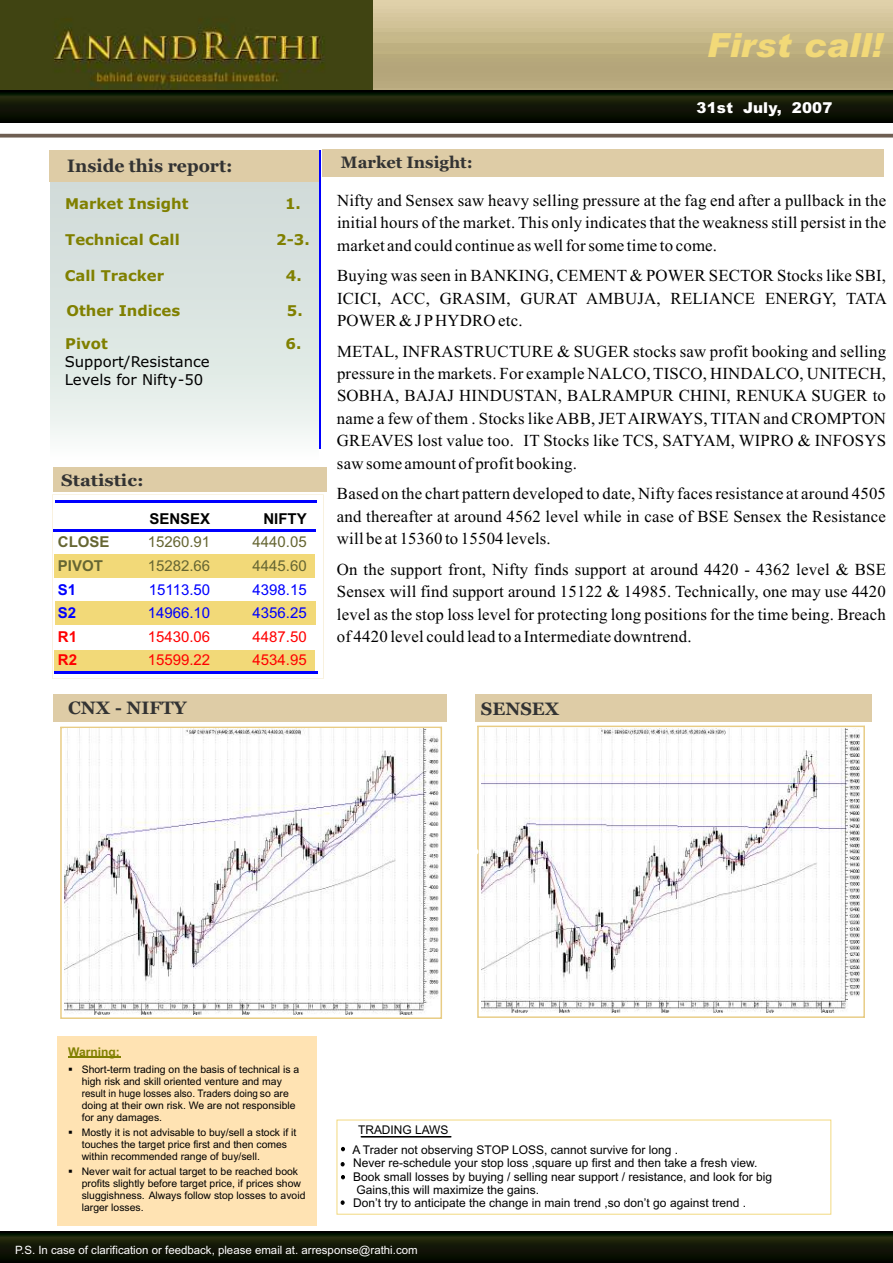
<style>
.page{position:relative;width:893px;height:1263px;background:#fff}
.page>*{position:absolute;margin:0;border:0;box-sizing:border-box;transform-origin:0 0}
.t1{font:italic 900 33.3px "Arial";letter-spacing:.005em;color:#f2d978}
.t2{font:700 17.85px "Georgia";color:#333}
.t3{font:16.8px/22.5px "Times New Roman";letter-spacing:.01em;color:#000;text-align:justify}
.t4{font:700 16.5px "Georgia";color:#333}
.t5{font:700 16.5px "Georgia";color:#333;scale:1.1 1}
.t6{font:15px "Arial";color:#663}
.t7{font:15px "Arial";color:#00f}
.t8{font:15px "Arial";color:#f00}
.t9{font:900 15px "Arial";letter-spacing:.015em;color:#fff}
.t10{font:700 15px "Arial";color:#000}
.t11{font:700 15px "Arial";color:#663}
.t12{font:700 15px "Arial";color:#00f}
.t13{font:700 15px "Arial";color:#f00}
.t14{font:700 14.85px "Verdana";color:#808000}
.t15{font:14.85px/18px "Verdana";color:#000}
.t16{font:12px/13.4px "Arial";color:#000}
.t17{font:700 12px "Arial";color:#808000}
.t18{font:11.4px "Arial";color:#fff}
.t19{font:10.35px/12.1px "Arial";color:#000}
</style>
<div class="page">
<svg style="left:52px;top:495px;width:272px;height:183px"></svg>
<img style="left:0;top:0;width:374px;height:91px">
<div style="left:55px;top:601px;width:260px;height:24px;background:#f2d978"></div>
<div style="left:54px;top:650px;width:261px;height:24px;background:#f2d978"></div>
<div style="left:50px;top:182px;width:269px;height:277px;background:linear-gradient(to bottom,#ccd8d5,#f1f7f4)"></div>
<div style="left:49px;top:150px;width:271px;height:32px;background:#decca6"></div>
<img style="left:374px;top:0;width:519px;height:92px">
<div style="left:55px;top:554px;width:260px;height:24px;background:#f2d978"></div>
<div style="left:322px;top:149px;width:561px;height:28px;background:#decca6"></div>
<div style="left:53px;top:695px;width:394px;height:27px;background:#decca6"></div>
<div style="left:475px;top:694px;width:397px;height:28px;background:#decca6"></div>
<div style="left:53px;top:467px;width:274px;height:25px;background:#decca6"></div>
<svg style="left:0;top:1231px;width:892px;height:32px;background:#0f1405"></svg>
<svg style="left:0;top:134px;width:893px;height:4px;background:#7e7065"></svg>
<svg style="left:60px;top:727px;width:382px;height:292px"></svg>
<svg style="left:477px;top:726px;width:388px;height:292px"></svg>
<div style="left:58px;top:1036px;width:259px;height:190px;background:#ffe3b3"></div>
<hr style="left:319px;top:150px;width:1px;height:299px;background:#00f">
<hr style="left:53px;top:530px;width:176px;height:2px;background:#00f">
<hr style="left:231px;top:530px;width:85px;height:2px;background:#00f">
<hr style="left:54px;top:672px;width:85px;height:2px;background:#00f">
<hr style="left:137px;top:672px;width:180px;height:2px;background:#00f">
<hr style="left:56px;top:500px;width:261px;height:2px;background:#00f">
<hr style="left:68px;top:1057px;width:52px;height:1px;background:#808000">
<svg style="left:337px;top:1120px;width:494px;height:94px"></svg>
<svg style="left:361px;top:1136px;width:90px;height:1px"></svg>
<svg style="left:341px;top:1147px;width:4px;height:4px"></svg>
<svg style="left:341px;top:1162px;width:3px;height:4px"></svg>
<svg style="left:341px;top:1175px;width:4px;height:4px"></svg>
<svg style="left:0;top:91px;width:892px;height:32px;background:#0f1405"></svg>
<img style="left:64px;top:729px;width:374px;height:285px">
<img style="left:481px;top:728px;width:380px;height:285px">
<h1 class="t1" style="left:707px;top:33px;width:177px">First call!</h1>
<p class="t2" style="left:67px;top:158px;width:167px">Inside this report:</p>
<p class="t14" style="left:65px;top:198px;width:125px">Market Insight</p>
<p class="t14" style="left:285px;top:198px;width:17px">1.</p>
<p class="t14" style="left:65px;top:233px;width:116px">Technical Call</p>
<p class="t14" style="left:276px;top:233px;width:35px">2-3.</p>
<p class="t14" style="left:65px;top:269px;width:101px">Call Tracker</p>
<p class="t14" style="left:286px;top:269px;width:17px">4.</p>
<p class="t14" style="left:66px;top:305px;width:115px">Other Indices</p>
<p class="t14" style="left:287px;top:305px;width:17px">5.</p>
<p class="t14" style="left:65px;top:338px;width:44px">Pivot</p>
<p class="t14" style="left:286px;top:338px;width:17px">6.</p>
<p class="t15" style="left:65px;top:354px;width:147px">Support/Resistance<br>Levels for Nifty-50</p>
<p class="t5" style="left:61px;top:474px;width:76px">Statistic:</p>
<p class="t10" style="left:149px;top:513px;width:62px">SENSEX</p>
<p class="t10" style="left:263px;top:513px;width:45px">NIFTY</p>
<p class="t11" style="left:58px;top:536px;width:53px">CLOSE</p>
<p class="t6" style="left:148px;top:536px;width:64px">15260.91</p>
<p class="t6" style="left:253px;top:536px;width:56px">4440.05</p>
<p class="t11" style="left:58px;top:560px;width:47px">PIVOT</p>
<p class="t6" style="left:148px;top:560px;width:64px">15282.66</p>
<p class="t6" style="left:253px;top:560px;width:56px">4445.60</p>
<p class="t12" style="left:58px;top:584px;width:20px">S1</p>
<p class="t7" style="left:149px;top:584px;width:63px">15113.50</p>
<p class="t7" style="left:253px;top:584px;width:56px">4398.15</p>
<p class="t12" style="left:58px;top:607px;width:20px">S2</p>
<p class="t7" style="left:148px;top:607px;width:64px">14966.10</p>
<p class="t7" style="left:253px;top:607px;width:56px">4356.25</p>
<p class="t13" style="left:58px;top:631px;width:21px">R1</p>
<p class="t8" style="left:148px;top:631px;width:64px">15430.06</p>
<p class="t8" style="left:253px;top:631px;width:56px">4487.50</p>
<p class="t13" style="left:58px;top:654px;width:21px">R2</p>
<p class="t8" style="left:148px;top:654px;width:64px">15599.22</p>
<p class="t8" style="left:253px;top:654px;width:56px">4534.95</p>
<p class="t9" style="left:697px;top:102px;width:79px">T9, 2007</p>
<p class="t9" style="left:696px;top:103px;width:138px">31st July, 2007</p>
<p class="t4" style="left:341px;top:156px;width:133px">Market Insight:</p>
<p class="t3" style="left:337px;top:190px;width:551px">Nifty and Sensex saw heavy selling pressure at the fag end after a pullback in the initial hours of the market. This only indicates that the weakness still persist in the market and could continue as well for some time to come.</p>
<p class="t3" style="left:337px;top:266px;width:551px">Buying was seen in BANKING, CEMENT &amp; POWER SECTOR Stocks like SBI, ICICI, ACC, GRASIM, GURAT AMBUJA, RELIANCE ENERGY, TATA POWER &amp; J PHYDRO etc.</p>
<p class="t3" style="left:337px;top:341px;width:551px">METAL, INFRASTRUCTURE &amp; SUGER stocks saw profit booking and selling pressure in the markets. For example NALCO, TISCO, HINDALCO, UNITECH, SOBHA, BAJAJ HINDUSTAN, BALRAMPUR CHINI, RENUKA SUGER to name a few of them . Stocks like ABB, JETAIRWAYS, TITAN and CROMPTON GREAVES lost value too. IT Stocks like TCS, SATYAM, WIPRO &amp; INFOSYS saw some amount of profit booking.</p>
<p class="t3" style="left:337px;top:484px;width:551px">Based on the chart pattern developed to date, Nifty faces resistance at around 4505 and thereafter at around 4562 level while in case of BSE Sensex the Resistance will be at 15360 to 15504 levels.</p>
<p class="t3" style="left:337px;top:560px;width:551px">On the support front, Nifty finds support at around 4420 - 4362 level &amp; BSE Sensex will find support around 15122 &amp; 14985. Technically, one may use 4420 level as the stop loss level for protecting long positions for the time being. Breach of 4420 level could lead to a Intermediate downtrend.</p>
<p class="t2" style="left:68px;top:701px;width:120px">CNX - NIFTY</p>
<p class="t2" style="left:481px;top:701px;width:80px">SENSEX</p>
<p class="t17" style="left:68px;top:1047px;width:53px">Warning:</p>
<p class="t19" style="left:82px;top:1064px;width:219px;text-indent:-13px">▪Short-term trading on the basis of technical is a high risk and skill oriented venture and may result in huge losses also. Traders doing so are doing at their own risk. We are not responsible for any damages.</p>
<p class="t19" style="left:82px;top:1127px;width:216px;text-indent:-13px">▪Mostly it is not advisable to buy/sell a stock if it touches the target price first and then comes within recommended range of buy/sell.</p>
<p class="t19" style="left:82px;top:1166px;width:225px;text-indent:-13px">▪Never wait for actual target to be reached book profits slightly before target price, if prices show sluggishness. Always follow stop losses to avoid larger losses.</p>
<p class="t16" style="left:352px;top:1120px;width:327px;line-height:20.1px;text-indent:6px">TRADING LAWS<br>A Trader not observing STOP LOSS, cannot survive for long .</p>
<p class="t16" style="left:353px;top:1157px;width:420px">Never re-schedule your stop loss ,square up first and then take a fresh view.<br>Book small losses by buying / selling near support / resistance, and look for big Gains,this will maximize the gains.<br>Don’t try to anticipate the change in main trend ,so don’t go against trend .</p>
<p class="t18" style="left:15px;top:1246px;width:404px">P.S. In case of clarification or feedback, please email at. arresponse@rathi.com</p>
</div>
